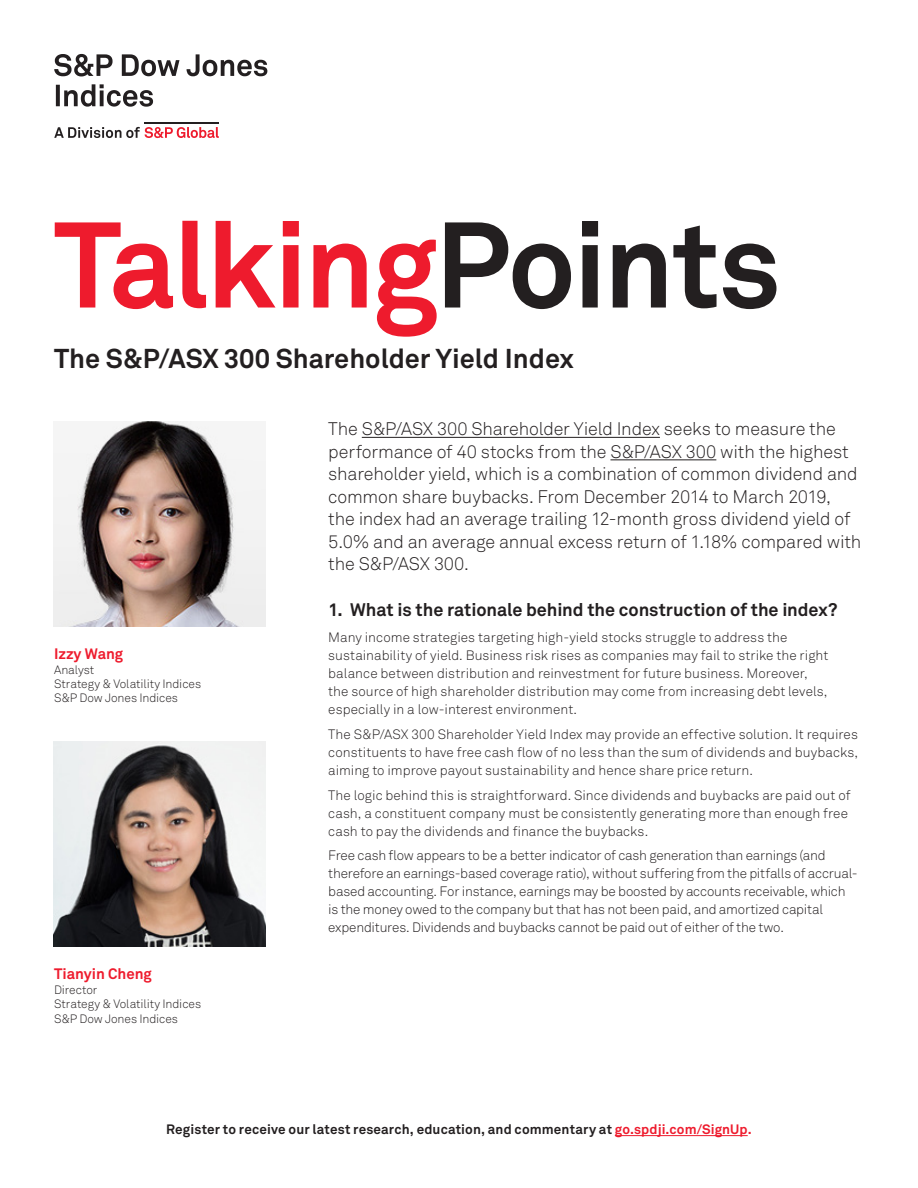
<style>
.page{position:relative;width:918px;height:1188px;background:#fff}
.page>*{position:absolute;margin:0;border:0;box-sizing:border-box;transform-origin:0 0}
.A_Brochure_Title_80{font:700 120px "Akkurat Pro";letter-spacing:-.025em;color:#ee1b2d}
.Intro_Paragraph{font:700 27px "Akkurat Pro";color:#231f20}
.C_Intro_Copy_1_12_15{font:300 18px/22.5px "Akkurat Pro";letter-spacing:-.01em;color:#231f20}
.D_Subheading_Level_2{font:700 18px "Akkurat Pro";letter-spacing:-.005em;color:#231f20}
.t1{font:700 15px "Akkurat Pro";color:#ee1b2d}
.D_Subheading_Level_2-2{font:300 13.5px/18px "Akkurat Pro";color:#231f20}
.I_Disclaimer_Footnot{font:700 13.5px "Akkurat Pro";letter-spacing:.01em;color:#231f20}
.t2{font:300 12px/14.4px "Akkurat Pro";letter-spacing:-.005em;color:#231f20}
.s1{color:#231f20}
.s2{color:#ee1b2d}
</style>
<div class="page">
<hr style="left:145px;top:122px;width:74px;height:2px;background:#231f20">
<svg style="left:54px;top:127px;width:165px;height:11px"></svg>
<svg style="left:54px;top:54px;width:213px;height:53px"></svg>
<img style="left:54px;top:421px;width:212px;height:206px">
<img style="left:54px;top:741px;width:212px;height:206px">
<hr style="left:362px;top:437px;width:298px;height:1px;background:#231f20">
<hr style="left:610px;top:459px;width:106px;height:1px;background:#231f20">
<hr style="left:615px;top:1135px;width:133px;height:1px;background:#ee1b2d">
<p class="A_Brochure_Title_80" style="left:54px;top:191px;width:729px">Talking<span class="s1">Points</span></p>
<p class="Intro_Paragraph" style="left:54px;top:341px;width:521px">The S&amp;P/ASX 300 Shareholder Yield Index</p>
<p class="t1" style="left:54px;top:645px;width:71px">Izzy Wang</p>
<p class="t2" style="left:54px;top:662px;width:149px">Analyst<br>Strategy &amp; Volatility Indices<br>S&amp;P Dow Jones Indices</p>
<p class="t1" style="left:54px;top:965px;width:99px">Tianyin Cheng</p>
<p class="t2" style="left:54px;top:982px;width:149px">Director<br>Strategy &amp; Volatility Indices<br>S&amp;P Dow Jones Indices</p>
<p class="C_Intro_Copy_1_12_15" style="left:328px;top:418px;width:535px">The S&amp;P/ASX 300 Shareholder Yield Index seeks to measure the performance of 40 stocks from the S&amp;P/ASX 300 with the highest shareholder yield, which is a combination of common dividend and common share buybacks. From December 2014 to March 2019, the index had an average trailing 12-month gross dividend yield of 5.0% and an average annual excess return of 1.18% compared with the S&amp;P/ASX 300.</p>
<p class="D_Subheading_Level_2" style="left:328px;top:598px;width:511px">1. What is the rationale behind the construction of the index?</p>
<p class="D_Subheading_Level_2-2" style="left:328px;top:629px;width:502px">Many income strategies targeting high-yield stocks struggle to address the sustainability of yield. Business risk rises as companies may fail to strike the right balance between distribution and reinvestment for future business. Moreover, the source of high shareholder distribution may come from increasing debt levels, especially in a low-interest environment.</p>
<p class="D_Subheading_Level_2-2" style="left:328px;top:725px;width:531px;text-align:justify">The S&amp;P/ASX 300 Shareholder Yield Index may provide an effective solution. It requires constituents to have free cash flow of no less than the sum of dividends and buybacks, aiming to improve payout sustainability and hence share price return.</p>
<p class="D_Subheading_Level_2-2" style="left:328px;top:786px;width:524px">The logic behind this is straightforward. Since dividends and buybacks are paid out of cash, a constituent company must be consistently generating more than enough free cash to pay the dividends and finance the buybacks.</p>
<p class="D_Subheading_Level_2-2" style="left:328px;top:847px;width:531px">Free cash flow appears to be a better indicator of cash generation than earnings (and therefore an earnings-based coverage ratio), without suffering from the pitfalls of accrual&shy;based accounting. For instance, earnings may be boosted by accounts receivable, which is the money owed to the company but that has not been paid, and amortized capital expenditures. Dividends and buybacks cannot be paid out of either of the two.</p>
<p class="I_Disclaimer_Footnot" style="left:166px;top:1121px;width:587px">Register to receive our latest research, education, and commentary at <span class="s2">go.spdji.com/SignUp.</span></p>
</div>
